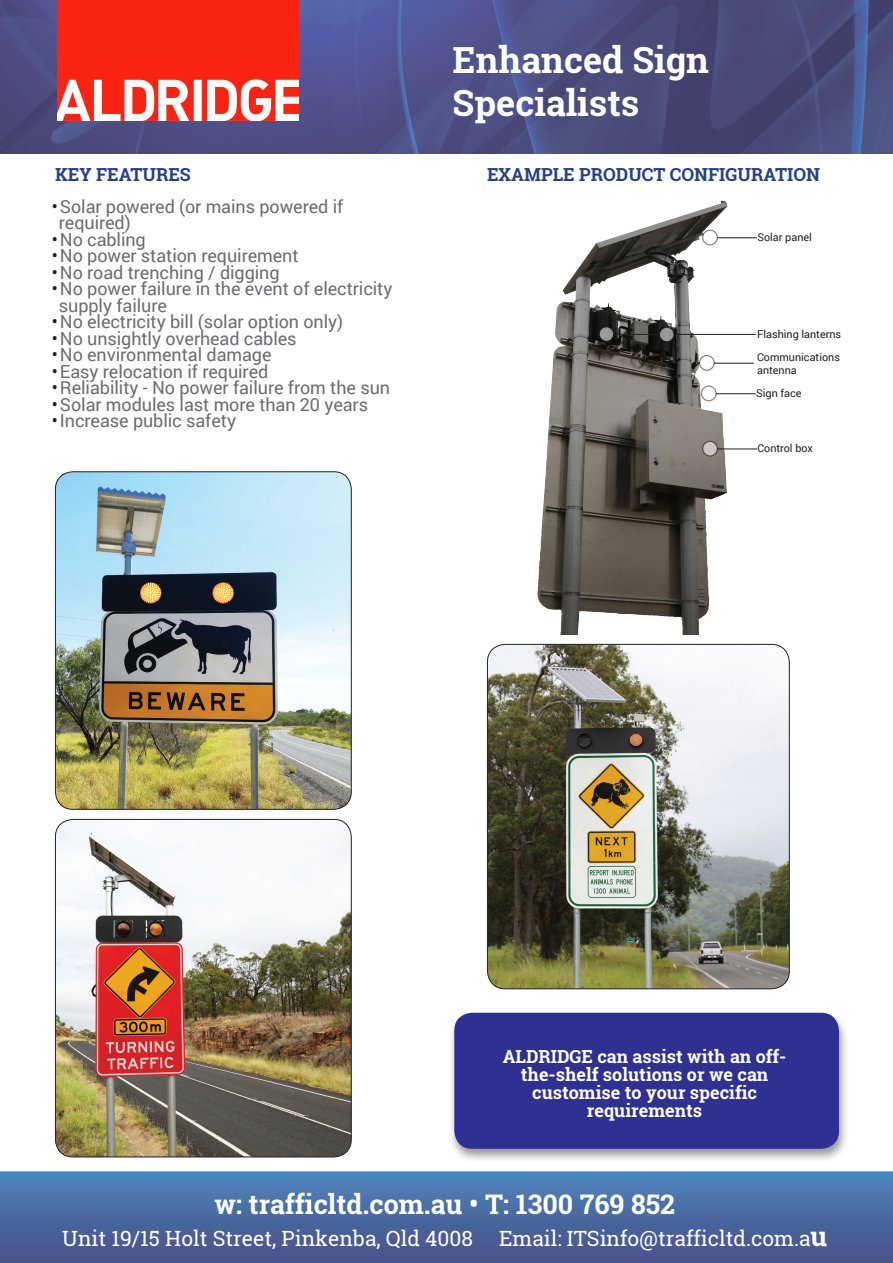
<style>
.page{position:relative;width:893px;height:1263px;background:#fff}
.page>*{position:absolute;margin:0;border:0;box-sizing:border-box;transform-origin:0 0}
.TITLE_AND_SUBTITLES{font:700 36px/43.2px "Roboto Slab";color:#fff}
.TITLE_AND_SUBTITLES-2{font:700 27px "Roboto Slab";color:#fff}
.TITLE_AND_SUBTITLES-3{font:21px "Roboto Slab";color:#fff}
.t1{font:18px/16.5px "Roboto";letter-spacing:-.005em;color:#6c6d70}
.TITLE_AND_SUBTITLES-4{font:700 18px/18px "Roboto Slab";color:#fff;text-align:center}
.TITLE_AND_SUBTITLES-5{font:700 18px "Roboto Slab";color:#253f8e}
.t2{font:10.8px/13.2px "Roboto";color:#231f20}
.s1{font-family:"Roboto Slab";color:#231f20}
.s2{font-style:inherit}
.s3{font-weight:700;font-size:27px}
</style>
<div class="page">
<svg style="left:0;top:1171px;width:893px;height:92px;background:#4b6aa2"></svg>
<img style="left:0;top:0;width:893px;height:153px">
<img style="left:537px;top:200px;width:194px;height:434px">
<svg style="left:703px;top:441px;width:14px;height:15px"></svg>
<div style="left:702px;top:441px;width:16px;height:16px;border:1px solid #231f20;border-radius:50%"></div>
<hr style="left:717px;top:449px;width:40px;height:1px;background:#231f20">
<div style="left:699px;top:356px;width:15px;height:14px;background:#fff;border-radius:50%"></div>
<div style="left:699px;top:355px;width:16px;height:16px;border:1px solid #231f20;border-radius:50%"></div>
<hr style="left:714px;top:363px;width:40px;height:1px;background:#231f20">
<div style="left:703px;top:230px;width:14px;height:15px;background:#fff;border-radius:50%"></div>
<div style="left:702px;top:230px;width:16px;height:15px;border:1px solid #231f20;border-radius:50%"></div>
<hr style="left:717px;top:237px;width:40px;height:1px;background:#231f20">
<svg style="left:659px;top:327px;width:15px;height:15px"></svg>
<div style="left:659px;top:327px;width:16px;height:15px;border:1px solid #231f20;border-radius:50%"></div>
<hr style="left:675px;top:334px;width:81px;height:1px;background:#231f20">
<div style="left:701px;top:386px;width:15px;height:15px;background:#fff;border-radius:50%"></div>
<div style="left:701px;top:385px;width:16px;height:16px;border:1px solid #231f20;border-radius:50%"></div>
<hr style="left:716px;top:393px;width:40px;height:1px;background:#231f20">
<svg style="left:599px;top:327px;width:15px;height:14px"></svg>
<div style="left:598px;top:326px;width:16px;height:16px;border:1px solid #231f20;border-radius:50%"></div>
<hr style="left:613px;top:334px;width:46px;height:1px;background:#231f20">
<div style="left:448px;top:1011px;width:401px;height:152px;background:#231f20;opacity:.45"></div>
<div style="left:454px;top:1013px;width:385px;height:136px;background:#2e3092;border-radius:18px"></div>
<img style="left:55px;top:819px;width:296px;height:338px">
<div style="left:55px;top:819px;width:297px;height:338px;border:1px solid #231f20;border-radius:18px"></div>
<img style="left:55px;top:472px;width:296px;height:337px">
<div style="left:55px;top:471px;width:297px;height:339px;border:1px solid #231f20;border-radius:18px"></div>
<img style="left:487px;top:644px;width:302px;height:345px">
<div style="left:487px;top:644px;width:303px;height:345px;border:1px solid #231f20;border-radius:18px"></div>
<img style="left:57px;top:0;width:242px;height:121px">
<p class="TITLE_AND_SUBTITLES-5" style="left:55px;top:162px;width:137px">KEY FEATURES</p>
<p class="t1" style="left:59px;top:197px;width:286px;text-indent:-7px"><span class="s1">•</span> Solar powered (or mains powered if required)</p>
<p class="t1" style="left:52px;top:230px;width:95px"><span class="s1">•</span> No cabling</p>
<p class="t1" style="left:52px;top:247px;width:248px"><span class="s1">•</span> No power station requirement</p>
<p class="t1" style="left:52px;top:263px;width:229px"><span class="s1">•</span> No road trenching / digging</p>
<p class="t1" style="left:59px;top:280px;width:335px;text-indent:-7px"><span class="s1">•</span> No power failure in the event of electricity supply failure</p>
<p class="t1" style="left:52px;top:313px;width:293px"><span class="s1">•</span> No electricity bill (solar option only)</p>
<p class="t1" style="left:52px;top:329px;width:246px"><span class="s1">•</span> No unsightly overhead cables</p>
<p class="t1" style="left:52px;top:346px;width:221px"><span class="s1">•</span> No environmental damage</p>
<p class="t1" style="left:52px;top:362px;width:218px"><span class="s1">•</span> Easy relocation if required</p>
<p class="t1" style="left:52px;top:379px;width:340px"><span class="s1">•</span> Reliability - No power failure from the sun</p>
<p class="t1" style="left:52px;top:395px;width:318px"><span class="s1">•</span> Solar modules last more than 20 years</p>
<p class="t1" style="left:52px;top:412px;width:186px"><span class="s1">•</span> Increase public safety</p>
<p class="TITLE_AND_SUBTITLES" style="left:453px;top:38px;width:258px">Enhanced Sign<br>Specialists</p>
<p class="TITLE_AND_SUBTITLES-5" style="left:487px;top:162px;width:334px">EXAMPLE PRODUCT CONFIGURATION</p>
<p class="t2" style="left:757px;top:230px;width:56px">Solar panel</p>
<p class="t2" style="left:757px;top:327px;width:86px">Flashing lanterns</p>
<p class="t2" style="left:757px;top:350px;width:84px">Communications antenna</p>
<p class="t2" style="left:756px;top:386px;width:47px">Sign face</p>
<p class="t2" style="left:757px;top:441px;width:57px">Control box</p>
<p class="TITLE_AND_SUBTITLES-4" style="left:503px;top:1047px;width:285px"><span class="s2">ALDRIDGE</span> can assist with an off&shy;the-shelf solution<span class="s2">s</span> or we can customise to your speci<span class="s2">fic </span>requirements</p>
<p class="TITLE_AND_SUBTITLES-2" style="left:214px;top:1185px;width:462px">w: trafficltd.com.au • T: 1300 769 852</p>
<p class="TITLE_AND_SUBTITLES-3" style="left:62px;top:1224px;width:767px">Unit 19/15 Holt Street, Pinkenba, Qld 4008 Email: ITSinfo@trafficltd.com.a<span class="s3">u</span></p>
</div>
